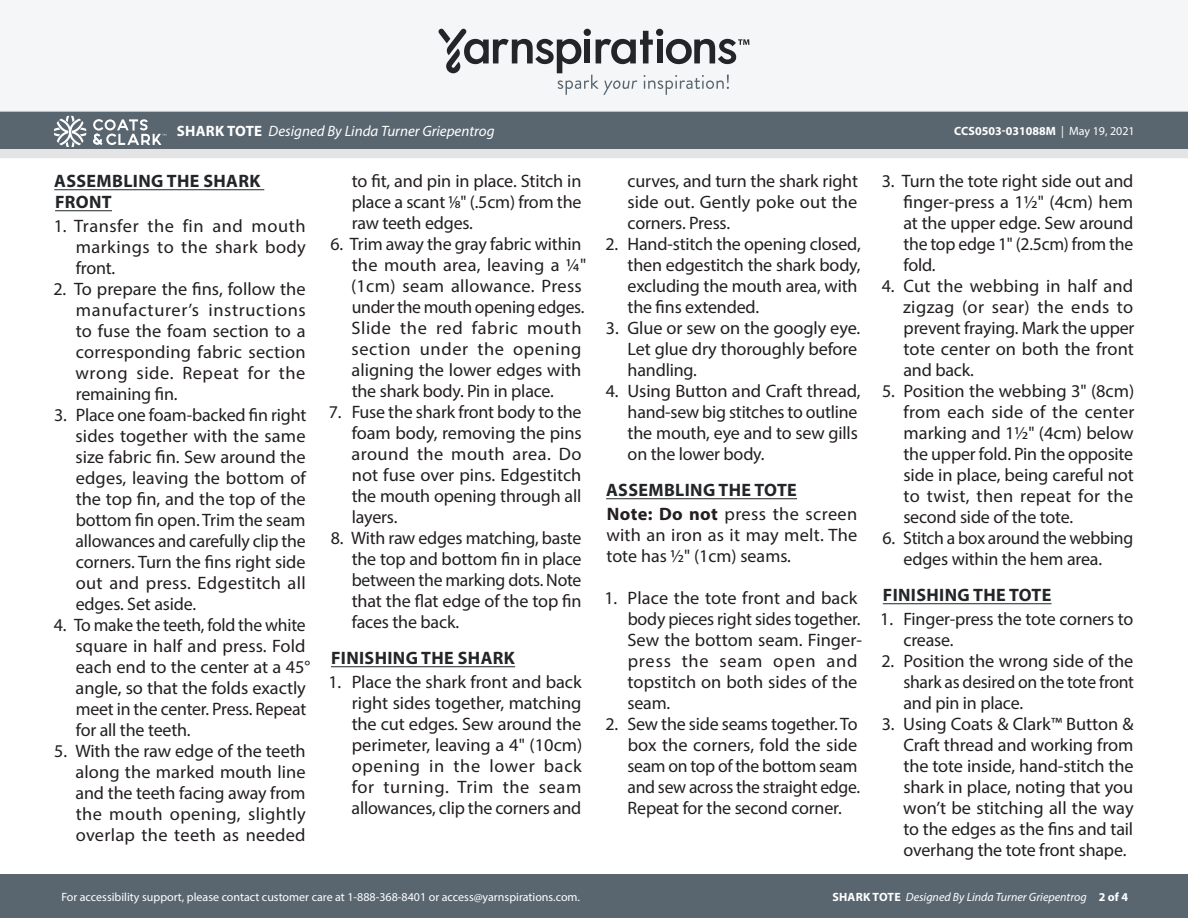
<style>
.page{position:relative;width:1188px;height:918px;background:#fff}
.page>*{position:absolute;margin:0;border:0;box-sizing:border-box;transform-origin:0 0}
.Body_-__With_auto_st{font:18px/21px "Myriad Pro";letter-spacing:-.01em;color:#231f20;text-align:justify}
.Body_-_HEADERS_-_Und{font:700 18px/21px "Myriad Pro";letter-spacing:.02em;color:#222628}
.t1{font:italic 15px "Myriad Pro";color:#fff}
.t2{font:12px "Myriad Pro";color:#fff}
.t3{font:italic 12px "Myriad Pro";color:#fff}
.t4{font:700 12px "Myriad Pro";color:#fff}
.s1{font-weight:700;font-style:normal}
.s2{font-weight:400}
.s3{font-weight:700}
</style>
<div class="page">
<div style="left:0;top:875px;width:1188px;height:43px;background:#596670"></div>
<div style="left:0;top:111px;width:1188px;height:38px;background:#596670"></div>
<div style="left:0;top:0;width:1188px;height:112px;background:#f4f6f7"></div>
<svg style="left:438px;top:29px;width:311px;height:66px"></svg>
<svg style="left:0;top:116px;width:1188px;height:42px"></svg>
<hr style="left:54px;top:189px;width:210px;height:1px;background:#222628">
<hr style="left:55px;top:210px;width:57px;height:1px;background:#222628">
<hr style="left:331px;top:666px;width:184px;height:1px;background:#222628">
<hr style="left:606px;top:498px;width:191px;height:1px;background:#222628">
<hr style="left:883px;top:603px;width:169px;height:1px;background:#222628">
<p class="t1" style="left:177px;top:122px;width:319px"><span class="s1">SHARK TOTE</span> Designed By Linda Turner Griepentrog</p>
<p class="t4" style="left:954px;top:123px;width:182px">CCS0503-031088M <span class="s2">| May 19, 2021</span></p>
<p class="Body_-_HEADERS_-_Und" style="left:54px;top:170px;width:208px">ASSEMBLING THE SHARK<br>FRONT</p>
<p class="Body_-__With_auto_st" style="left:76px;top:215px;width:232px;text-indent:-22px">1. Transfer the fin and mouth markings to the shark body front.</p>
<p class="Body_-__With_auto_st" style="left:76px;top:278px;width:232px;text-indent:-22px">2. To prepare the fins, follow the manufacturer’s instructions to fuse the foam section to a corresponding fabric section wrong side. Repeat for the remaining fin.</p>
<p class="Body_-__With_auto_st" style="left:76px;top:404px;width:232px;text-indent:-21px">3. Place one foam-backed fin right sides together with the same size fabric fin. Sew around the edges, leaving the bottom of the top fin, and the top of the bottom fin open. Trim the seam allowances and carefully clip the corners. Turn the fins right side out and press. Edgestitch all edges. Set aside.</p>
<p class="Body_-__With_auto_st" style="left:76px;top:614px;width:236px;text-align:left;text-indent:-22px">4. To make the teeth, fold the white square in half and press. Fold each end to the center at a 45° angle, so that the folds exactly meet in the center. Press. Repeat for all the teeth.</p>
<p class="Body_-__With_auto_st" style="left:76px;top:740px;width:232px;text-indent:-21px">5. With the raw edge of the teeth along the marked mouth line and the teeth facing away from the mouth opening, slightly overlap the teeth as needed</p>
<p class="Body_-__With_auto_st" style="left:352px;top:170px;width:231px">to fit, and pin in place. Stitch in place a scant 1/8" (.5cm) from the raw teeth edges.</p>
<p class="Body_-__With_auto_st" style="left:351px;top:233px;width:237px;text-align:left;text-indent:-20px">6. Trim away the gray fabric within the mouth area, leaving a ¼" (1cm) seam allowance. Press under the mouth opening edges.<br>Slide the red fabric mouth section under the opening aligning the lower edges with the shark body. Pin in place.</p>
<p class="Body_-__With_auto_st" style="left:352px;top:401px;width:232px;text-indent:-23px">7. Fuse the shark front body to the foam body, removing the pins around the mouth area. Do not fuse over pins. Edgestitch the mouth opening through all layers.</p>
<p class="Body_-__With_auto_st" style="left:352px;top:527px;width:232px;text-indent:-21px">8. With raw edges matching, baste the top and bottom fin in place between the marking dots. Note that the flat edge of the top fin faces the back.</p>
<p class="Body_-_HEADERS_-_Und" style="left:331px;top:647px;width:185px">FINISHING THE SHARK</p>
<p class="Body_-__With_auto_st" style="left:352px;top:671px;width:232px;text-indent:-23px">1. Place the shark front and back right sides together, matching the cut edges. Sew around the perimeter, leaving a 4" (10cm) opening in the lower back for turning. Trim the seam allowances, clip the corners and</p>
<p class="Body_-__With_auto_st" style="left:627px;top:170px;width:232px">curves, and turn the shark right side out. Gently poke out the corners. Press.</p>
<p class="Body_-__With_auto_st" style="left:628px;top:233px;width:235px;text-align:left;text-indent:-22px">2. Hand-stitch the opening closed, then edgestitch the shark body, excluding the mouth area, with the fins extended.</p>
<p class="Body_-__With_auto_st" style="left:628px;top:317px;width:234px;text-align:left;text-indent:-22px">3. Glue or sew on the googly eye.<br>Let glue dry thoroughly before handling.</p>
<p class="Body_-__With_auto_st" style="left:628px;top:380px;width:235px;text-align:left;text-indent:-22px">4. Using Button and Craft thread, hand-sew big stitches to outline the mouth, eye and to sew gills on the lower body.</p>
<p class="Body_-_HEADERS_-_Und" style="left:606px;top:479px;width:192px">ASSEMBLING THE TOTE</p>
<p class="Body_-__With_auto_st" style="left:606px;top:503px;width:252px"><span class="s3">Note: Do not</span> press the screen with an iron as it may melt. The tote has ½" (1cm) seams.</p>
<p class="Body_-__With_auto_st" style="left:627px;top:587px;width:236px;text-align:left;text-indent:-23px">1. Place the tote front and back body pieces right sides together.<br>Sew the bottom seam. Finger&shy;press the seam open and topstitch on both sides of the seam.</p>
<p class="Body_-__With_auto_st" style="left:627px;top:713px;width:234px;text-align:left;text-indent:-22px">2. Sew the side seams together. To box the corners, fold the side seam on top of the bottom seam and sew across the straight edge.<br>Repeat for the second corner.</p>
<p class="Body_-__With_auto_st" style="left:903px;top:170px;width:232px;text-indent:-22px">3. Turn the tote right side out and finger-press a 1½" (4cm) hem at the upper edge. Sew around the top edge 1" (2.5cm) from the fold.</p>
<p class="Body_-__With_auto_st" style="left:903px;top:275px;width:233px;text-indent:-21px">4. Cut the webbing in half and zigzag (or sear) the ends to prevent fraying. Mark the upper tote center on both the front and back.</p>
<p class="Body_-__With_auto_st" style="left:903px;top:380px;width:233px;text-indent:-21px">5. Position the webbing 3" (8cm) from each side of the center marking and 1½" (4cm) below the upper fold. Pin the opposite side in place, being careful not to twist, then repeat for the second side of the tote.</p>
<p class="Body_-__With_auto_st" style="left:882px;top:527px;width:252px;text-align:center">6. Stitch a box around the webbing edges within the hem area.</p>
<p class="Body_-_HEADERS_-_Und" style="left:883px;top:584px;width:170px">FINISHING THE TOTE</p>
<p class="Body_-__With_auto_st" style="left:904px;top:608px;width:231px;text-indent:-23px">1. Finger-press the tote corners to crease.</p>
<p class="Body_-__With_auto_st" style="left:903px;top:650px;width:232px;text-indent:-22px">2. Position the wrong side of the shark as desired on the tote front and pin in place.</p>
<p class="Body_-__With_auto_st" style="left:903px;top:713px;width:232px;text-indent:-21px">3. Using Coats &amp; Clark™ Button &amp; Craft thread and working from the tote inside, hand-stitch the shark in place, noting that you won’t be stitching all the way to the edges as the fins and tail overhang the tote front shape.</p>
<p class="t2" style="left:61px;top:889px;width:520px">For accessibility support, please contact customer care at 1-888-368-8401 or access@yarnspirations.com.</p>
<p class="t3" style="left:832px;top:889px;width:297px"><span class="s1">SHARK TOTE</span> Designed By Linda Turner Griepentrog <span class="s1">2 of 4</span></p>
</div>
